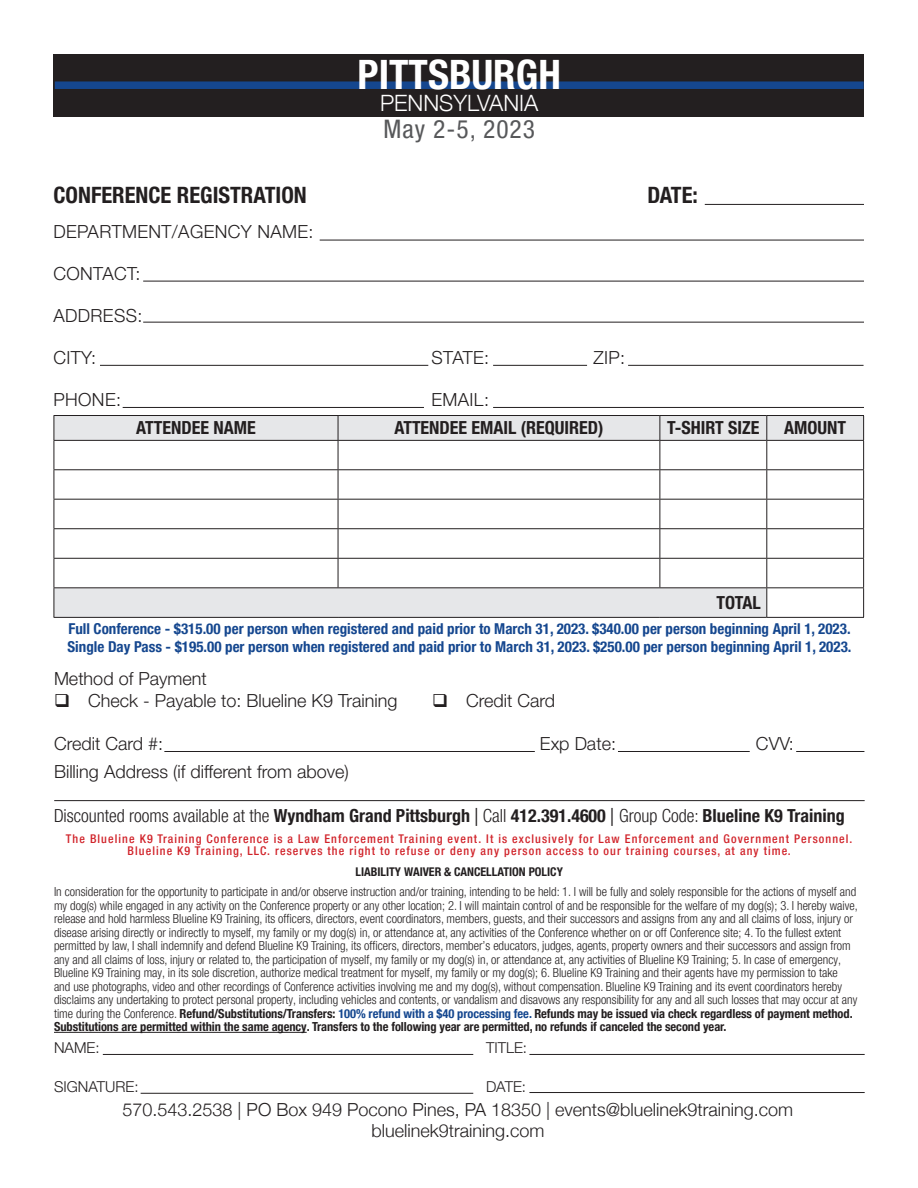
<style>
.page{position:relative;width:918px;height:1188px;background:#fff}
.page>*{position:absolute;margin:0;border:0;box-sizing:border-box;transform-origin:0 0}
.t1{font:700 condensed 40.5px "Helvetica Neue LT Pro";color:#fff}
.t2{font:condensed 25.5px "Helvetica Neue LT Pro";letter-spacing:.04em;color:#57585a}
.t3{font:700 condensed 22.5px "Helvetica Neue LT Pro";color:#231f20}
.t4{font:300 22.5px "Helvetica Neue";color:#fff}
.t5{font:700 condensed 18px "Helvetica Neue LT Pro";color:#231f20}
.t6{font:300 18px "Helvetica Neue LT Pro";color:#231f20}
.t7{font:300 18px "Helvetica Neue";color:#231f20}
.t8{font:300 18px "Helvetica Neue LT Pro";letter-spacing:.02em;color:#231f20}
.t9{font:700 condensed 15px "Helvetica Neue LT Pro";color:#15478f}
.t10{font:300 15px "Helvetica Neue LT Pro";color:#231f20}
.t11{font:300 condensed 12.45px/13.5px "Helvetica Neue LT Pro";color:#231f20}
.t12{font:500 condensed 12px/12px "Helvetica Neue LT Pro";letter-spacing:.09em;color:#d1232a;text-align:center}
.t13{font:700 condensed 12px "Helvetica Neue LT Pro";color:#231f20}
.s1{font-weight:300}
.s2{font-weight:400;font-stretch:normal}
.s3{font-weight:700}
.s4{font-weight:700;color:#15478f}
</style>
<div class="page">
<hr style="left:705px;top:204px;width:159px;height:1px;background:#231f20">
<hr style="left:320px;top:240px;width:544px;height:1px;background:#231f20">
<hr style="left:143px;top:281px;width:721px;height:1px;background:#231f20">
<hr style="left:143px;top:322px;width:721px;height:1px;background:#231f20">
<hr style="left:100px;top:365px;width:328px;height:1px;background:#231f20">
<hr style="left:493px;top:365px;width:94px;height:1px;background:#231f20">
<hr style="left:628px;top:365px;width:236px;height:1px;background:#231f20">
<hr style="left:123px;top:407px;width:301px;height:1px;background:#231f20">
<hr style="left:493px;top:407px;width:371px;height:1px;background:#231f20">
<svg style="left:55px;top:416px;width:808px;height:201px"></svg>
<hr style="left:54px;top:469px;width:284px;height:1px;background:#231f20">
<hr style="left:338px;top:469px;width:322px;height:1px;background:#231f20">
<hr style="left:660px;top:469px;width:107px;height:1px;background:#231f20">
<hr style="left:767px;top:469px;width:97px;height:1px;background:#231f20">
<hr style="left:54px;top:499px;width:284px;height:1px;background:#231f20">
<hr style="left:338px;top:499px;width:322px;height:1px;background:#231f20">
<hr style="left:660px;top:499px;width:107px;height:1px;background:#231f20">
<hr style="left:767px;top:499px;width:97px;height:1px;background:#231f20">
<hr style="left:54px;top:528px;width:284px;height:1px;background:#231f20">
<hr style="left:338px;top:528px;width:322px;height:1px;background:#231f20">
<hr style="left:660px;top:528px;width:107px;height:1px;background:#231f20">
<hr style="left:767px;top:528px;width:97px;height:1px;background:#231f20">
<hr style="left:54px;top:558px;width:284px;height:1px;background:#231f20">
<hr style="left:338px;top:558px;width:322px;height:1px;background:#231f20">
<hr style="left:660px;top:558px;width:107px;height:1px;background:#231f20">
<hr style="left:767px;top:558px;width:97px;height:1px;background:#231f20">
<hr style="left:54px;top:587px;width:284px;height:1px;background:#231f20">
<hr style="left:338px;top:587px;width:322px;height:1px;background:#231f20">
<hr style="left:660px;top:587px;width:107px;height:1px;background:#231f20">
<hr style="left:767px;top:587px;width:97px;height:1px;background:#231f20">
<hr style="left:54px;top:617px;width:284px;height:1px;background:#231f20">
<hr style="left:338px;top:617px;width:322px;height:1px;background:#231f20">
<hr style="left:660px;top:617px;width:107px;height:1px;background:#231f20">
<hr style="left:767px;top:617px;width:97px;height:1px;background:#231f20">
<hr style="left:54px;top:415px;width:284px;height:1px;background:#231f20">
<svg style="left:54px;top:416px;width:1px;height:201px"></svg>
<hr style="left:338px;top:415px;width:322px;height:1px;background:#231f20">
<svg style="left:338px;top:416px;width:1px;height:171px"></svg>
<hr style="left:660px;top:415px;width:107px;height:1px;background:#231f20">
<svg style="left:660px;top:416px;width:1px;height:171px"></svg>
<hr style="left:767px;top:415px;width:97px;height:1px;background:#231f20">
<svg style="left:766px;top:416px;width:1px;height:201px"></svg>
<svg style="left:863px;top:416px;width:1px;height:201px"></svg>
<hr style="left:54px;top:440px;width:284px;height:1px;background:#231f20">
<hr style="left:338px;top:440px;width:322px;height:1px;background:#231f20">
<hr style="left:660px;top:440px;width:107px;height:1px;background:#231f20">
<hr style="left:767px;top:440px;width:97px;height:1px;background:#231f20">
<hr style="left:54px;top:1032px;width:253px;height:1px;background:#231f20">
<hr style="left:164px;top:751px;width:371px;height:1px;background:#231f20">
<hr style="left:618px;top:751px;width:132px;height:1px;background:#231f20">
<hr style="left:796px;top:751px;width:68px;height:1px;background:#231f20">
<hr style="left:54px;top:800px;width:811px;height:1px;background:#231f20">
<hr style="left:103px;top:1054px;width:370px;height:1px;background:#231f20">
<hr style="left:529px;top:1054px;width:336px;height:1px;background:#231f20">
<hr style="left:141px;top:1093px;width:332px;height:1px;background:#231f20">
<hr style="left:529px;top:1092px;width:336px;height:1px;background:#231f20">
<div style="left:54px;top:54px;width:810px;height:62px;background:#231f20"></div>
<div style="left:55px;top:81px;width:809px;height:8px;background:#15478f"></div>
<p class="t1" style="left:358px;top:50px;width:205px">PITTSBURGH</p>
<p class="t4" style="left:380px;top:85px;width:160px">PENNSYLVANIA</p>
<p class="t2" style="left:383px;top:114px;width:153px">May 2-5, 2023</p>
<p class="t3" style="left:54px;top:182px;width:255px">CONFERENCE REGISTRATION</p>
<p class="t3" style="left:648px;top:182px;width:52px">DATE:</p>
<p class="t8" style="left:54px;top:221px;width:262px">DEPARTMENT/AGENCY NAME:</p>
<p class="t8" style="left:54px;top:263px;width:89px">CONTACT:</p>
<p class="t8" style="left:54px;top:305px;width:90px">ADDRESS:</p>
<p class="t6" style="left:54px;top:346px;width:44px">CITY:</p>
<p class="t6" style="left:432px;top:346px;width:59px">STATE:</p>
<p class="t6" style="left:594px;top:346px;width:33px">ZIP:</p>
<p class="t6" style="left:54px;top:388px;width:69px">PHONE:</p>
<p class="t6" style="left:432px;top:388px;width:59px">EMAIL:</p>
<p class="t5" style="left:136px;top:417px;width:121px">ATTENDEE NAME</p>
<p class="t5" style="left:394px;top:417px;width:211px">ATTENDEE EMAIL (REQUIRED)</p>
<p class="t5" style="left:667px;top:417px;width:94px">T-SHIRT SIZE</p>
<p class="t5" style="left:784px;top:417px;width:63px">AMOUNT</p>
<p class="t5" style="left:717px;top:592px;width:46px">TOTAL</p>
<p class="t9" style="left:68px;top:619px;width:784px">Full Conference - $315.00 per person when registered and paid prior to March 31, 2023. $340.00 per person beginning April 1, 2023.</p>
<p class="t9" style="left:67px;top:637px;width:786px">Single Day Pass - $195.00 per person when registered and paid prior to March 31, 2023. $250.00 per person beginning April 1, 2023.</p>
<p class="t6" style="left:54px;top:668px;width:154px">Method of Payment</p>
<p class="t6" style="left:54px;top:690px;width:345px">❑ Check - Payable to: Blueline K9 Training</p>
<p class="t6" style="left:432px;top:690px;width:125px">❑ Credit Card</p>
<p class="t6" style="left:54px;top:733px;width:111px">Credit Card #:</p>
<p class="t6" style="left:540px;top:733px;width:78px">Exp Date:</p>
<p class="t6" style="left:756px;top:733px;width:39px">CVV:</p>
<p class="t6" style="left:54px;top:761px;width:296px">Billing Address (if different from above)</p>
<p class="t5" style="left:54px;top:805px;width:792px"><span class="s1">Discounted rooms available at the</span> Wyndham Grand Pittsburgh <span class="s2">|</span> <span class="s1">Call</span> 412.391.4600 <span class="s2">|</span> <span class="s1">Group Code:</span> Blueline K9 Training</p>
<p class="t12" style="left:66px;top:832px;width:788px">The Blueline K9 Training Conference is a Law Enforcement Training event. It is exclusively for Law Enforcement and Government Personnel.<br>Blueline K9 Training, LLC. reserves the right to refuse or deny any person access to our training courses, at any time.</p>
<p class="t13" style="left:355px;top:864px;width:209px">LIABILITY WAIVER &amp; CANCELLATION POLICY</p>
<p class="t11" style="left:54px;top:885px;width:805px">In consideration for the opportunity to participate in and/or observe instruction and/or training, intending to be held: 1. I will be fully and solely responsible for the actions of myself and my dog(s) while engaged in any activity on the Conference property or any other location; 2. I will maintain control of and be responsible for the welfare of my dog(s); 3. I hereby waive, release and hold harmless Blueline K9 Training, its officers, directors, event coordinators, members, guests, and their successors and assigns from any and all claims of loss, injury or disease arising directly or indirectly to myself, my family or my dog(s) in, or attendance at, any activities of the Conference whether on or off Conference site; 4. To the fullest extent permitted by law, I shall indemnify and defend Blueline K9 Training, its officers, directors, member’s educators, judges, agents, property owners and their successors and assign from any and all claims of loss, injury or related to, the participation of myself, my family or my dog(s) in, or attendance at, any activities of Blueline K9 Training; 5. In case of emergency, Blueline K9 Training may, in its sole discretion, authorize medical treatment for myself, my family or my dog(s); 6. Blueline K9 Training and their agents have my permission to take<br>and use photographs, video and other recordings of Conference activities involving me and my dog(s), without compensation. Blueline K9 Training and its event coordinators hereby disclaims any undertaking to protect personal property, including vehicles and contents, or vandalism and disavows any responsibility for any and all such losses that may occur at any time during the Conference. <span class="s3">Refund/Substitutions/Transfers:</span> <span class="s4">100% refund with a $40 processing fee.</span> <span class="s3">Refunds may be issued via check regardless of payment method.<br>Substitutions are permitted within the same agency. Transfers to the following year are permitted, no refunds if canceled the second year.</span></p>
<p class="t10" style="left:54px;top:1039px;width:47px">NAME:</p>
<p class="t10" style="left:486px;top:1039px;width:43px">TITLE:</p>
<p class="t10" style="left:54px;top:1077px;width:86px">SIGNATURE:</p>
<p class="t10" style="left:486px;top:1077px;width:42px">DATE:</p>
<p class="t7" style="left:123px;top:1095px;width:672px">570.543.2538 | PO Box 949 Pocono Pines, PA 18350 | events@bluelinek9training.com</p>
<p class="t7" style="left:371px;top:1116px;width:175px">bluelinek9training.com</p>
</div>
